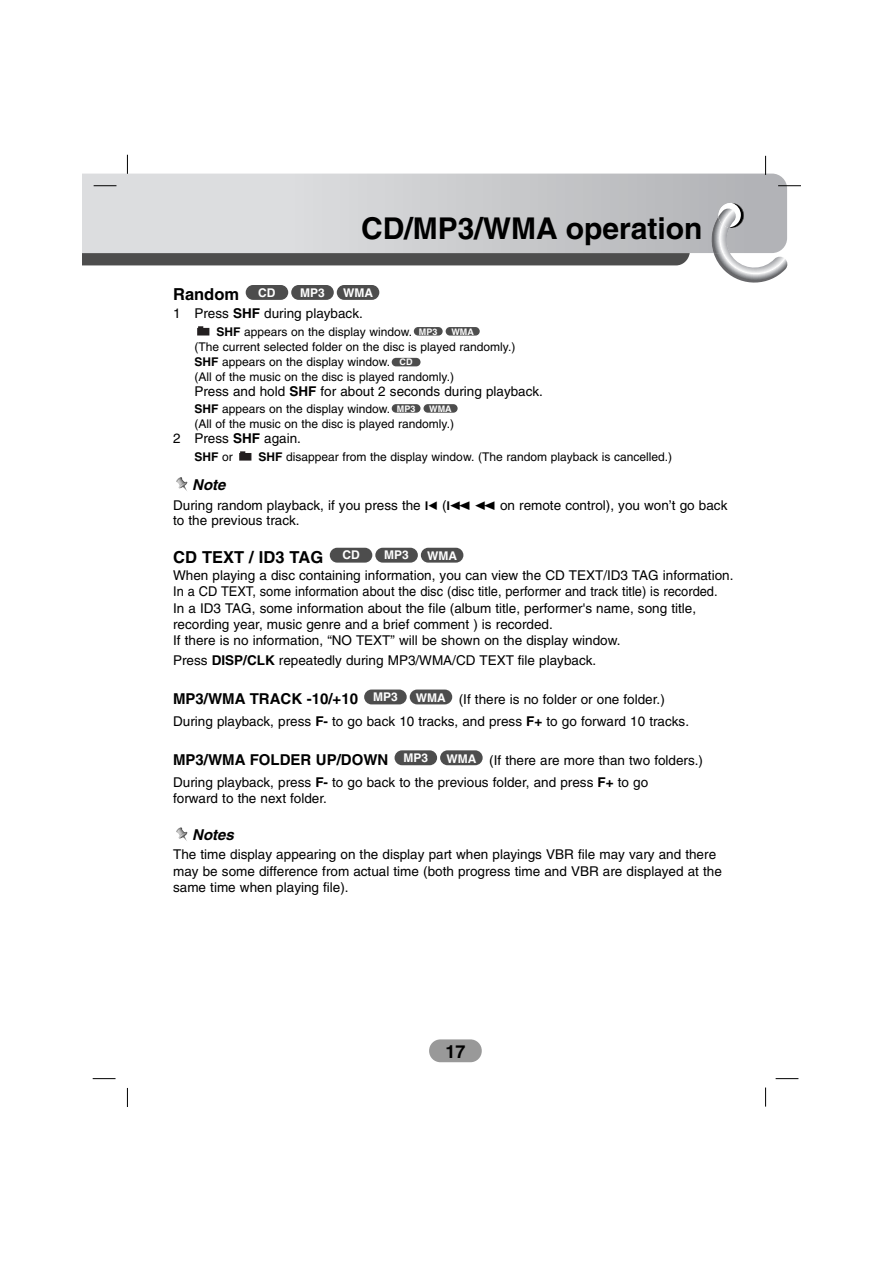
<style>
.page{position:relative;width:893px;height:1263px;background:#fff}
.page>*{position:absolute;margin:0;border:0;box-sizing:border-box;transform-origin:0 0}
.t1{font:700 30px "Helvetica";color:#000}
.t2{font:700 18px "Helvetica";color:#000}
.t3{font:700 16.5px "Helvetica";color:#000}
.t4{font:700 15px "Helvetica";color:#000}
.t5{font:italic 700 15px "Helvetica";color:#000}
.t6{font:13.5px/16.2px "Helvetica";color:#000}
.t7{font:12px/15.5px "Helvetica";color:#000}
.t8{font:700 12px "Helvetica";color:#fff}
.t9{font:700 12px "Helvetica";color:#000}
.t10{font:700 9px "Helvetica";color:#fff}
.s1{font-weight:700}
.s2{font-weight:400}
.s3{font-family:"Sony PS Common";font-size:12px}
</style>
<div class="page">
<div style="left:689px;top:174px;width:98px;height:79px;background:#b5b6b9"></div>
<svg style="left:709px;top:203px;width:79px;height:80px"></svg>
<div style="left:429px;top:1039px;width:53px;height:23px;background:#999;border-radius:11px"></div>
<svg style="left:127px;top:1088px;width:1px;height:19px"></svg>
<svg style="left:93px;top:1078px;width:22px;height:1px"></svg>
<svg style="left:765px;top:1088px;width:1px;height:19px"></svg>
<svg style="left:775px;top:1078px;width:23px;height:1px"></svg>
<svg style="left:765px;top:156px;width:1px;height:19px"></svg>
<svg style="left:778px;top:185px;width:23px;height:1px"></svg>
<svg style="left:82px;top:155px;width:607px;height:110px"></svg>
<div style="left:172px;top:282px;width:568px;height:737px;background:#fff"></div>
<img style="left:176px;top:827px;width:11px;height:14px">
<div style="left:440px;top:750px;width:42px;height:15px;background:#4d4d4d;border-radius:7px"></div>
<div style="left:394px;top:750px;width:43px;height:15px;background:#4d4d4d;border-radius:7px"></div>
<div style="left:409px;top:690px;width:43px;height:14px;background:#4d4d4d;border-radius:7px"></div>
<div style="left:364px;top:690px;width:42px;height:14px;background:#4d4d4d;border-radius:7px"></div>
<div style="left:421px;top:548px;width:42px;height:15px;background:#4d4d4d;border-radius:7px"></div>
<div style="left:375px;top:548px;width:43px;height:15px;background:#4d4d4d;border-radius:7px"></div>
<div style="left:330px;top:548px;width:42px;height:15px;background:#4d4d4d;border-radius:7px"></div>
<img style="left:176px;top:477px;width:11px;height:14px">
<svg style="left:239px;top:451px;width:12px;height:10px"></svg>
<div style="left:423px;top:404px;width:34px;height:9px;background:#4d4d4d;border-radius:4px"></div>
<div style="left:392px;top:404px;width:28px;height:9px;background:#4d4d4d;border-radius:4px"></div>
<div style="left:392px;top:358px;width:28px;height:8px;background:#4d4d4d;border-radius:4px"></div>
<div style="left:445px;top:327px;width:34px;height:9px;background:#4d4d4d;border-radius:4px"></div>
<div style="left:414px;top:327px;width:28px;height:9px;background:#4d4d4d;border-radius:4px"></div>
<svg style="left:197px;top:326px;width:12px;height:10px"></svg>
<div style="left:337px;top:285px;width:42px;height:15px;background:#4d4d4d;border-radius:7px"></div>
<div style="left:291px;top:285px;width:43px;height:15px;background:#4d4d4d;border-radius:7px"></div>
<div style="left:246px;top:285px;width:42px;height:15px;background:#4d4d4d;border-radius:7px"></div>
<h1 class="t1" style="left:361px;top:218px;width:343px">CD/MP3/WMA operation</h1>
<p class="t8" style="left:258px;top:288px;width:19px">CD</p>
<p class="t8" style="left:300px;top:288px;width:26px">MP3</p>
<p class="t8" style="left:343px;top:289px;width:31px">WMA</p>
<p class="t3" style="left:173px;top:288px;width:67px">Random</p>
<p class="t6" style="left:173px;top:307px;width:191px">1 Press <span class="s1">SHF</span> during playback.</p>
<p class="t7" style="left:194px;top:325px;width:322px;text-indent:22px"><span class="s1">SHF</span> appears on the display window.<br>(The current selected folder on the disc is played randomly.)<br><span class="s1">SHF</span> appears on the display window.</p>
<p class="t7" style="left:194px;top:370px;width:261px">(All of the music on the disc is played randomly.)</p>
<p class="t6" style="left:194px;top:385px;width:350px">Press and hold <span class="s1">SHF</span> for about 2 seconds during playback.</p>
<p class="t7" style="left:194px;top:402px;width:261px"><span class="s1">SHF</span> appears on the display window.<br>(All of the music on the disc is played randomly.)</p>
<p class="t6" style="left:173px;top:432px;width:129px">2 Press <span class="s1">SHF</span> again.</p>
<p class="t9" style="left:194px;top:452px;width:40px">SHF <span class="s2">or</span></p>
<p class="t7" style="left:258px;top:450px;width:415px"><span class="s1">SHF</span> disappear from the display window. (The random playback is cancelled.)</p>
<p class="t5" style="left:192px;top:479px;width:35px">Note</p>
<p class="t6" style="left:173px;top:499px;width:556px;line-height:15.5px">During random playback, if you press the <span class="s3">?b</span> (<span class="s3">?m m</span> on remote control), you won’t go back to the previous track.</p>
<p class="t3" style="left:173px;top:551px;width:152px">CD TEXT / ID3 TAG</p>
<p class="t6" style="left:173px;top:569px;width:561px">When playing a disc containing information, you can view the CD TEXT/ID3 TAG information.<br>In a CD TEXT, some information about the disc (disc title, performer and track title) is recorded.<br>In a ID3 TAG, some information about the file (album title, performer's name, song title, recording year, music genre and a brief comment ) is recorded.<br>If there is no information, “NO TEXT” will be shown on the display window.</p>
<p class="t6" style="left:173px;top:654px;width:424px">Press <span class="s1">DISP/CLK</span> repeatedly during MP3/WMA/CD TEXT file playback.</p>
<p class="t4" style="left:173px;top:694px;width:186px">MP3/WMA TRACK -10/+10</p>
<p class="t10" style="left:419px;top:328px;width:20px">MP3</p>
<p class="t10" style="left:451px;top:328px;width:24px">WMA</p>
<p class="t10" style="left:399px;top:359px;width:14px">CD</p>
<p class="t10" style="left:397px;top:405px;width:20px">MP3</p>
<p class="t10" style="left:429px;top:405px;width:24px">WMA</p>
<p class="t8" style="left:342px;top:551px;width:19px">CD</p>
<p class="t8" style="left:384px;top:551px;width:26px">MP3</p>
<p class="t8" style="left:427px;top:551px;width:31px">WMA</p>
<p class="t8" style="left:373px;top:693px;width:26px">MP3</p>
<p class="t8" style="left:416px;top:693px;width:31px">WMA</p>
<p class="t6" style="left:173px;top:690px;width:517px;line-height:21.9px;text-indent:286px">(If there is no folder or one folder.)<br>During playback, press <span class="s1">F-</span> to go back 10 tracks, and press <span class="s1">F+</span> to go forward 10 tracks.</p>
<p class="t4" style="left:173px;top:754px;width:217px">MP3/WMA FOLDER UP/DOWN</p>
<p class="t8" style="left:403px;top:753px;width:26px">MP3</p>
<p class="t8" style="left:446px;top:754px;width:31px">WMA</p>
<p class="t6" style="left:173px;top:751px;width:531px;line-height:21.9px;text-indent:316px">(If there are more than two folders.)<br>During playback, press <span class="s1">F-</span> to go back to the previous folder, and press <span class="s1">F+</span> to go</p>
<p class="t6" style="left:173px;top:792px;width:155px">forward to the next folder.</p>
<p class="t5" style="left:192px;top:829px;width:43px">Notes</p>
<p class="t6" style="left:173px;top:848px;width:550px">The time display appearing on the display part when playings VBR file may vary and there may be some difference from actual time (both progress time and VBR are displayed at the same time when playing file).</p>
<h2 class="t2" style="left:445px;top:1045px;width:22px">17</h2>
</div>
